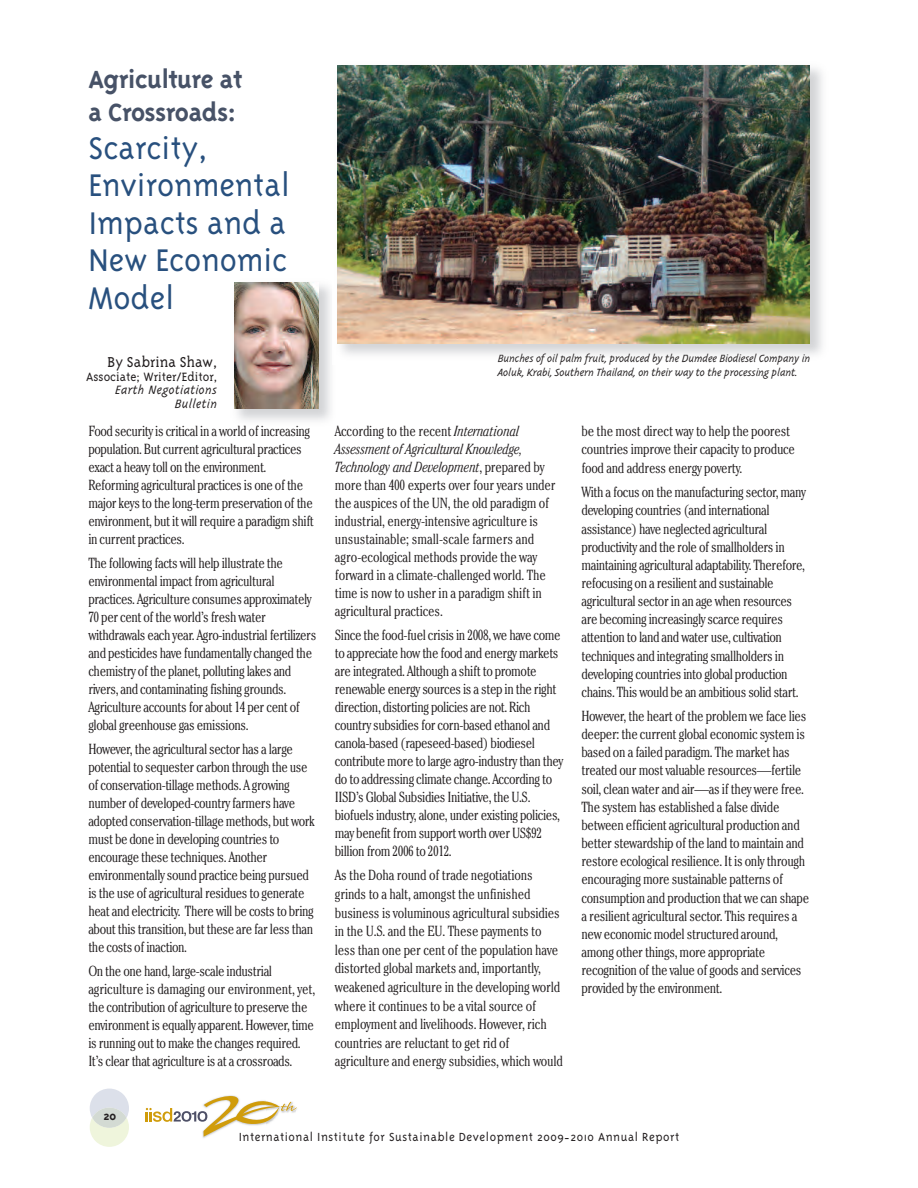
<style>
.page{position:relative;width:918px;height:1188px;background:#fff}
.page>*{position:absolute;margin:0;border:0;box-sizing:border-box;transform-origin:0 0}
.t1{font:300 36px/37.5px "Triplex";color:#28507e}
.t2{font:700 28.5px/33px "Triplex";letter-spacing:-.015em;color:#475267}
.t3{font:300 16.5px "Triplex Serif";color:#231f20}
.t4{font:300 condensed 14.7px/18px "Cheltenham";letter-spacing:-.03em;color:#231f20}
.t5{font:italic 300 13.8px/13.5px "Triplex";color:#231f20;text-align:right}
.t6{font:300 13.8px "Triplex Serif";color:#231f20}
.t7{font:300 13.5px "Triplex";letter-spacing:.04em;color:#231f20}
.t8{font:700 13.5px "Triplex";color:#231f20}
.t9{font:italic 300 12px/13.5px "Triplex";letter-spacing:-.035em;color:#231f20}
.s1{font-style:italic}
</style>
<div class="page">
<svg style="left:90px;top:1089px;width:39px;height:58px"></svg>
<svg style="left:146px;top:1095px;width:151px;height:42px"></svg>
<img style="left:234px;top:282px;width:97px;height:139px">
<img style="left:234px;top:283px;width:85px;height:126px">
<img style="left:337px;top:65px;width:485px;height:290px">
<img style="left:337px;top:277px;width:3px;height:78px">
<img style="left:338px;top:65px;width:472px;height:278px">
<h2 class="t2" style="left:88px;top:62px;width:155px">Agriculture at a Crossroads:</h2>
<h1 class="t1" style="left:88px;top:127px;width:203px">Scarcity,<br>Environmental<br>Impacts and a<br>New Economic<br>Model</h1>
<p class="t3" style="left:108px;top:352px;width:112px">By Sabrina Shaw,</p>
<p class="t6" style="left:86px;top:368px;width:133px">Associate; Writer/Editor,</p>
<p class="t5" style="left:115px;top:383px;width:104px">Earth Negotiations<br>Bulletin</p>
<p class="t4" style="left:88px;top:423px;width:227px">Food security is critical in a world of increasing population. But current agricultural practices exact a heavy toll on the environment.<br>Reforming agricultural practices is one of the major keys to the long-term preservation of the environment, but it will require a paradigm shift in current practices.</p>
<p class="t4" style="left:88px;top:555px;width:230px">The following facts will help illustrate the environmental impact from agricultural practices. Agriculture consumes approximately 70 per cent of the world’s fresh water withdrawals each year. Agro-industrial fertilizers and pesticides have fundamentally changed the chemistry of the planet, polluting lakes and rivers, and contaminating fishing grounds.<br>Agriculture accounts for about 14 per cent of global greenhouse gas emissions.</p>
<p class="t4" style="left:88px;top:741px;width:228px">However, the agricultural sector has a large potential to sequester carbon through the use of conservation-tillage methods. A growing number of developed-country farmers have adopted conservation-tillage methods, but work must be done in developing countries to encourage these techniques. Another environmentally sound practice being pursued is the use of agricultural residues to generate heat and electricity. There will be costs to bring about this transition, but these are far less than the costs of inaction.</p>
<p class="t4" style="left:88px;top:963px;width:228px">On the one hand, large-scale industrial agriculture is damaging our environment, yet, the contribution of agriculture to preserve the environment is equally apparent. However, time is running out to make the changes required.<br>It’s clear that agriculture is at a crossroads.</p>
<p class="t8" style="left:103px;top:1107px;width:14px">20</p>
<p class="t9" style="left:498px;top:352px;width:314px">Bunches of oil palm fruit, produced by the Dumdee Biodiesel Company in<br>Aoluk, Krabi, Southern Thailand, on their way to the processing plant.</p>
<p class="t4" style="left:335px;top:423px;width:222px">According to the recent <span class="s1">International Assessment of Agricultural Knowledge, Technology and Development</span>, prepared by more than 400 experts over four years under the auspices of the UN, the old paradigm of industrial, energy-intensive agriculture is unsustainable; small-scale farmers and agro-ecological methods provide the way forward in a climate-challenged world. The time is now to usher in a paradigm shift in agricultural practices.</p>
<p class="t4" style="left:335px;top:627px;width:230px">Since the food-fuel crisis in 2008, we have come to appreciate how the food and energy markets are integrated. Although a shift to promote renewable energy sources is a step in the right direction, distorting policies are not. Rich country subsidies for corn-based ethanol and canola-based (rapeseed-based) biodiesel contribute more to large agro-industry than they do to addressing climate change. According to IISD’s Global Subsidies Initiative, the U.S. biofuels industry, alone, under existing policies, may benefit from support worth over US$92 billion from 2006 to 2012.</p>
<p class="t4" style="left:335px;top:867px;width:230px;line-height:18.6px">As the Doha round of trade negotiations grinds to a halt, amongst the unfinished business is voluminous agricultural subsidies in the U.S. and the EU. These payments to less than one per cent of the population have distorted global markets and, importantly, weakened agriculture in the developing world where it continues to be a vital source of employment and livelihoods. However, rich countries are reluctant to get rid of agriculture and energy subsidies, which would</p>
<p class="t4" style="left:581px;top:423px;width:215px;line-height:18.6px">be the most direct way to help the poorest countries improve their capacity to produce food and address energy poverty.</p>
<p class="t4" style="left:581px;top:484px;width:226px">With a focus on the manufacturing sector, many developing countries (and international assistance) have neglected agricultural productivity and the role of smallholders in maintaining agricultural adaptability. Therefore, refocusing on a resilient and sustainable agricultural sector in an age when resources are becoming increasingly scarce requires attention to land and water use, cultivation techniques and integrating smallholders in developing countries into global production chains. This would be an ambitious solid start.</p>
<p class="t4" style="left:581px;top:708px;width:229px">However, the heart of the problem we face lies deeper: the current global economic system is based on a failed paradigm. The market has treated our most valuable resources—fertile soil, clean water and air—as if they were free.<br>The system has established a false divide between efficient agricultural production and better stewardship of the land to maintain and restore ecological resilience. It is only through encouraging more sustainable patterns of consumption and production that we can shape a resilient agricultural sector. This requires a new economic model structured around, among other things, more appropriate recognition of the value of goods and services provided by the environment.</p>
<p class="t7" style="left:239px;top:1129px;width:442px">International Institute for Sustainable Development 2009-2010 Annual Report</p>
</div>
